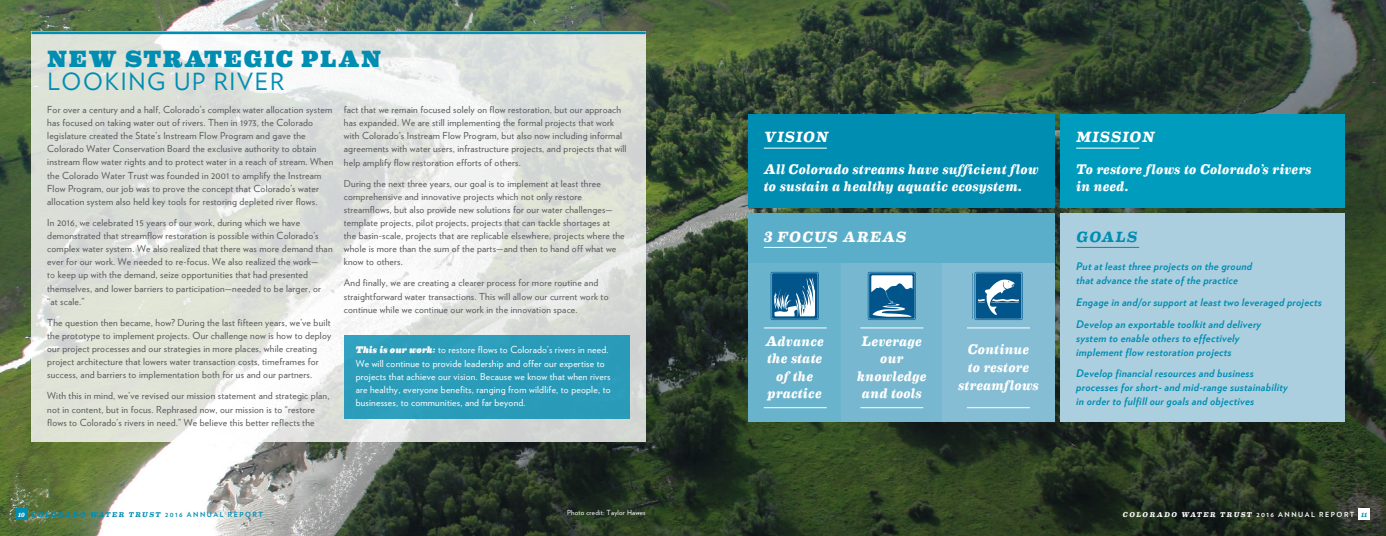
<style>
.page{position:relative;width:1386px;height:536px;background:#fff}
.page>*{position:absolute;margin:0;border:0;box-sizing:border-box;transform-origin:0 0}
.t1{font:900 23.62px "Eames Century Modern";letter-spacing:.09em;color:#008db2}
.t2{font:23.62px "Verlag";letter-spacing:.075em;color:#008db2}
.t3{font:italic 700 14.88px "Eames Century Modern";letter-spacing:.075em;color:#fff}
.t4{font:italic 700 14.88px "Eames Century Modern";letter-spacing:.08em;color:#008db2}
.t5{font:italic 700 14px/17.5px "Eames Century Modern";letter-spacing:.02em;color:#fff;text-align:center}
.t6{font:italic 700 10.5px/14px "Verlag";letter-spacing:.02em;color:#008db2}
.t7{font:9.62px/13.1px "Verlag";letter-spacing:.02em;color:#58595b}
.t8{font:9.62px/13.1px "Verlag";letter-spacing:.02em;color:#fff}
.t9{font:italic 700 7px "Eames Century Modern";letter-spacing:.21em;color:#008db2}
.t10{font:italic 700 7px "Eames Century Modern";letter-spacing:.21em;color:#fff}
.t11{font:7px "Verlag";letter-spacing:.03em;color:#fff}
.s1{font-family:"Eames Century Modern";font-weight:900;font-style:italic}
.s2{font-size:6.12px;color:#fff}
.s3{font-family:"Verlag";font-style:normal}
.s4{font-size:6.12px;color:#008db2}
</style>
<div class="page">
<img style="left:0;top:0;width:1386px;height:536px">
<svg style="left:32px;top:34px;width:614px;height:407px;fill:#dee2d8"></svg>
<div style="left:344px;top:335px;width:286px;height:83px;background:#2a9cb9"></div>
<hr style="left:32px;top:32px;width:614px;height:2px;background:#008db2">
<div style="left:748px;top:114px;width:307px;height:93px;background:#008db2"></div>
<hr style="left:764px;top:148px;width:63px;height:1px;background:#fff">
<div style="left:1060px;top:213px;width:285px;height:209px;background:#abcfdf"></div>
<hr style="left:1076px;top:247px;width:63px;height:1px;background:#008db2">
<div style="left:748px;top:213px;width:307px;height:50px;background:#5baec9"></div>
<hr style="left:764px;top:247px;width:63px;height:1px;background:#fff">
<div style="left:748px;top:263px;width:93px;height:159px;background:#6ab3cd"></div>
<div style="left:841px;top:263px;width:101px;height:159px;background:#77b8d0"></div>
<div style="left:942px;top:263px;width:113px;height:159px;background:#84bdd4"></div>
<div style="left:1060px;top:114px;width:285px;height:93px;background:#009cbd"></div>
<hr style="left:1076px;top:148px;width:63px;height:1px;background:#fff">
<hr style="left:967px;top:327px;width:63px;height:1px;background:#fff">
<hr style="left:860px;top:327px;width:63px;height:1px;background:#fff">
<hr style="left:764px;top:327px;width:63px;height:1px;background:#fff">
<hr style="left:967px;top:407px;width:63px;height:1px;background:#fff">
<hr style="left:860px;top:407px;width:63px;height:1px;background:#fff">
<hr style="left:764px;top:407px;width:63px;height:1px;background:#fff">
<svg style="left:771px;top:272px;width:48px;height:48px;background:#4785ac"></svg>
<svg style="left:868px;top:272px;width:48px;height:48px;background:#568eb2"></svg>
<svg style="left:974px;top:272px;width:49px;height:48px;background:#3679a4"></svg>
<div style="left:1358px;top:508px;width:12px;height:12px;background:#fff"></div>
<div style="left:16px;top:508px;width:11px;height:12px;background:#008db2"></div>
<h1 class="t1" style="left:48px;top:40px;width:335px">NEW STRATEGIC PLAN</h1>
<h1 class="t2" style="left:47px;top:64px;width:238px">LOOKING UP RIVER</h1>
<p class="t7" style="left:47px;top:102px;width:288px">For over a century and a half, Colorado’s complex water allocation system has focused on taking water out of rivers. Then in 1973, the Colorado legislature created the State’s Instream Flow Program and gave the Colorado Water Conservation Board the exclusive authority to obtain instream flow water rights and to protect water in a reach of stream. When the Colorado Water Trust was founded in 2001 to amplify the Instream Flow Program, our job was to prove the concept that Colorado’s water allocation system also held key tools for restoring depleted river flows.</p>
<p class="t7" style="left:47px;top:215px;width:287px">In 2016, we celebrated 15 years of our work, during which we have demonstrated that streamflow restoration is possible within Colorado’s complex water system. We also realized that there was more demand than ever for our work. We needed to re-focus. We also realized the work—<br>to keep up with the demand, seize opportunities that had presented themselves, and lower barriers to participation—needed to be larger, or “at scale.”</p>
<p class="t7" style="left:47px;top:315px;width:286px">The question then became, how? During the last fifteen years, we’ve built the prototype to implement projects. Our challenge now is how to deploy our project processes and our strategies in more places, while creating project architecture that lowers water transaction costs, timeframes for success, and barriers to implementation both for us and our partners.</p>
<p class="t7" style="left:47px;top:388px;width:284px">With this in mind, we’ve revised our mission statement and strategic plan, not in content, but in focus. Rephrased now, our mission is to “restore flows to Colorado’s rivers in need.” We believe this better reflects the</p>
<p class="t7" style="left:344px;top:102px;width:284px">fact that we remain focused solely on flow restoration, but our approach has expanded. We are still implementing the formal projects that work with Colorado’s Instream Flow Program, but also now including informal agreements with water users, infrastructure projects, and projects that will help amplify flow restoration efforts of others.</p>
<p class="t7" style="left:344px;top:176px;width:282px">During the next three years, our goal is to implement at least three comprehensive and innovative projects which not only restore streamflows, but also provide new solutions for our water challenges— template projects, pilot projects, projects that can tackle shortages at the basin-scale, projects that are replicable elsewhere, projects where the whole is more than the sum of the parts—and then to hand off what we know to others.</p>
<p class="t7" style="left:344px;top:276px;width:266px">And finally, we are creating a clearer process for more routine and straightforward water transactions. This will allow our current work to continue while we continue our work in the innovation space.</p>
<p class="t8" style="left:356px;top:343px;width:256px"><span class="s1">This is our work:</span> to restore flows to Colorado’s rivers in need.<br>We will continue to provide leadership and offer our expertise to projects that achieve our vision. Because we know that when rivers are healthy, everyone benefits, ranging from wildlife, to people, to businesses, to communities, and far beyond.</p>
<h2 class="t3" style="left:764px;top:126px;width:66px">VISION</h2>
<h3 class="t5" style="left:764px;top:159px;width:276px;text-align:left">All Colorado streams have sufficient flow to sustain a healthy aquatic ecosystem.</h3>
<h2 class="t3" style="left:764px;top:225px;width:144px">3 FOCUS AREAS</h2>
<h3 class="t5" style="left:765px;top:331px;width:60px">Advance the state of the practice</h3>
<h3 class="t5" style="left:857px;top:331px;width:71px">Leverage our knowledge and tools</h3>
<h3 class="t5" style="left:958px;top:340px;width:82px">Continue<br>to restore streamflows</h3>
<h2 class="t3" style="left:1076px;top:126px;width:80px">MISSION</h2>
<h3 class="t5" style="left:1076px;top:159px;width:237px;text-align:left">To restore flows to Colorado’s rivers in need.</h3>
<h2 class="t4" style="left:1076px;top:225px;width:62px">GOALS</h2>
<p class="t6" style="left:1076px;top:258px;width:177px">Put at least three projects on the ground that advance the state of the practice</p>
<p class="t6" style="left:1076px;top:290px;width:247px;line-height:21.9px">Engage in and/or support at least two leveraged projects<br>Develop an exportable toolkit and delivery</p>
<p class="t6" style="left:1076px;top:330px;width:165px">system to enable others to effectively implement flow restoration projects</p>
<p class="t6" style="left:1076px;top:366px;width:213px">Develop financial resources and business processes for short- and mid-range sustainability in order to fulfill our goals and objectives</p>
<p class="t11" style="left:567px;top:507px;width:80px">Photo credit: Taylor Hawes</p>
<p class="t9" style="left:18px;top:509px;width:246px"><span class="s2">10</span> COLORADO WATER TRUST <span class="s3">2016 ANNUAL REPORT</span></p>
<p class="t10" style="left:1123px;top:509px;width:246px">COLORADO WATER TRUST <span class="s3">2016 ANNUAL REPORT</span> <span class="s4">11</span></p>
</div>
